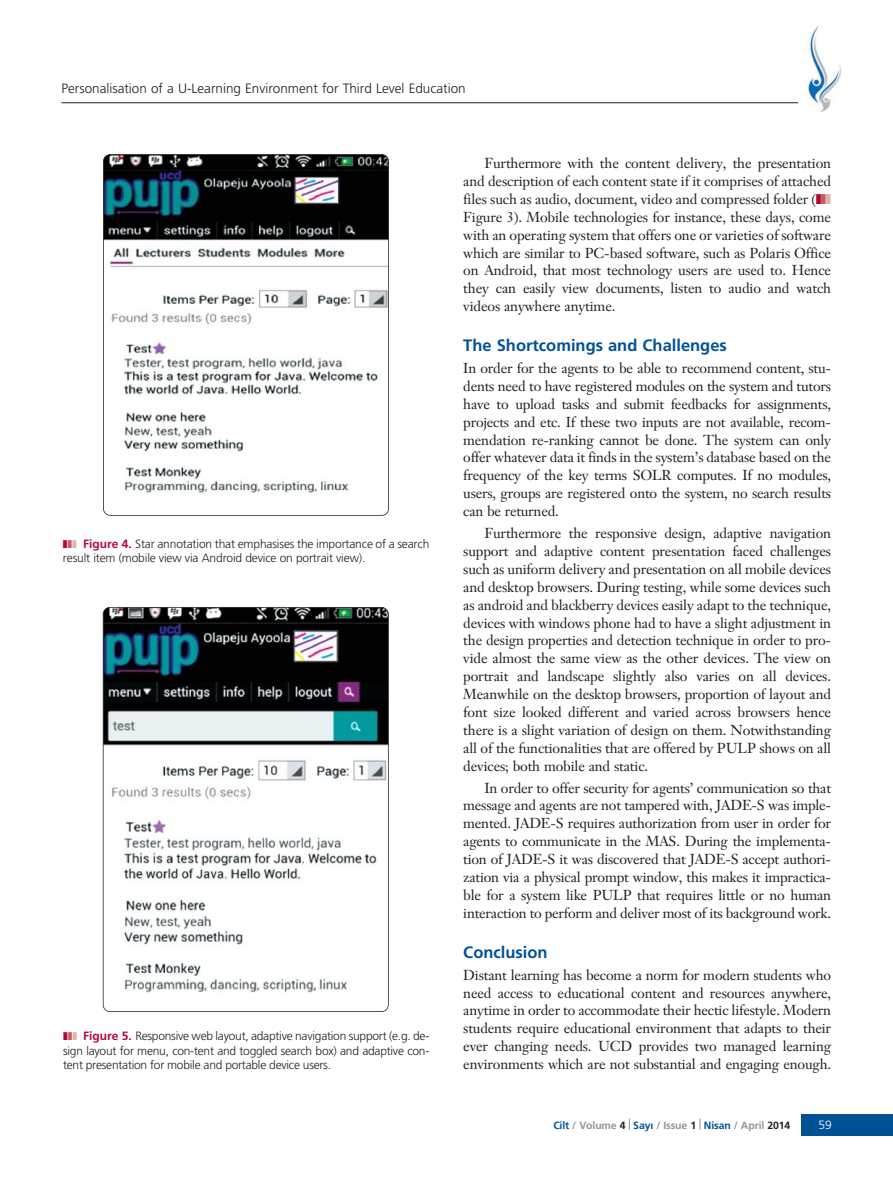
<style>
.page{position:relative;width:893px;height:1191px;background:#fff}
.page>*{position:absolute;margin:0;border:0;box-sizing:border-box;transform-origin:0 0}
.t1{font:700 16.5px "Frutiger";color:#005295}
.t2{font:14.25px/17.9px "Janson Text";letter-spacing:-.015em;color:#231f20;text-align:justify}
.t3{font:300 13.5px "Frutiger";color:#231f20}
.t4{font:300 12px/14.4px "Frutiger";letter-spacing:-.01em;color:#231f20}
.t5{font:300 12px "Frutiger";color:#fff}
.t6{font:700 10.5px "Frutiger";letter-spacing:-.01em;color:#939598}
.s1{color:#b30738}
.s2{color:#c75c60}
.s3{color:#e5b0ab}
.s4{font-weight:700;color:#b30738}
.s5{color:#005295}
.s6{color:#231f20}
</style>
<div class="page">
<div style="left:801px;top:1114px;width:92px;height:21px;background:#005295"></div>
<hr style="left:61px;top:102px;width:737px;height:1px;background:#231f20">
<img style="left:806px;top:26px;width:35px;height:87px">
<svg style="left:806px;top:61px;width:6px;height:5px"></svg>
<div style="left:799px;top:94px;width:10px;height:9px;background:#fff"></div>
<img style="left:103px;top:154px;width:286px;height:361px;border-radius:7px">
<div style="left:103px;top:154px;width:286px;height:362px;border:2px solid #231f20;border-radius:7px"></div>
<img style="left:103px;top:607px;width:285px;height:404px;border-radius:7px">
<div style="left:103px;top:607px;width:286px;height:405px;border:2px solid #231f20;border-radius:7px"></div>
<p class="t3" style="left:61px;top:83px;width:406px">Personalisation of a U-Learning Environment for Third Level Education</p>
<p class="t4" style="left:63px;top:537px;width:368px"><span class="s1">❚</span><span class="s2">❚</span><span class="s3">❚</span> <span class="s4">Figure 4.</span> Star annotation that emphasises the importance of a search result item (mobile view via Android device on portrait view).</p>
<p class="t4" style="left:63px;top:1030px;width:368px;text-align:justify"><span class="s1">❚</span><span class="s2">❚</span><span class="s3">❚</span> <span class="s4">Figure 5.</span> Responsive web layout, adaptive navigation support (e.g. de&shy;sign layout for menu, con-tent and toggled search box) and adaptive con&shy;tent presentation for mobile and portable device users.</p>
<p class="t2" style="left:463px;top:156px;width:369px;text-indent:21px">Furthermore with the content delivery, the presentation and description of each content state if it comprises of attached files such as audio, document, video and compressed folder (<span class="s1">❚</span><span class="s2">❚</span><span class="s3">❚ </span>Figure 3). Mobile technologies for instance, these days, come with an operating system that offers one or varieties of software which are similar to PC-based software, such as Polaris Office on Android, that most technology users are used to. Hence they can easily view documents, listen to audio and watch videos anywhere anytime.</p>
<p class="t1" style="left:463px;top:338px;width:265px">The Shortcomings and Challenges</p>
<p class="t2" style="left:463px;top:361px;width:369px">In order for the agents to be able to recommend content, stu&shy;dents need to have registered modules on the system and tutors have to upload tasks and submit feedbacks for assignments, projects and etc. If these two inputs are not available, recom&shy;mendation re-ranking cannot be done. The system can only offer whatever data it finds in the system’s database based on the frequency of the key terms SOLR computes. If no modules, users, groups are registered onto the system, no search results can be returned.</p>
<p class="t2" style="left:463px;top:526px;width:369px;text-indent:21px">Furthermore the responsive design, adaptive navigation support and adaptive content presentation faced challenges such as uniform delivery and presentation on all mobile devices and desktop browsers. During testing, while some devices such as android and blackberry devices easily adapt to the technique, devices with windows phone had to have a slight adjustment in the design properties and detection technique in order to pro&shy;vide almost the same view as the other devices. The view on portrait and landscape slightly also varies on all devices.<br>Meanwhile on the desktop browsers, proportion of layout and font size looked different and varied across browsers hence there is a slight variation of design on them. Notwithstanding all of the functionalities that are offered by PULP shows on all devices; both mobile and static.</p>
<p class="t2" style="left:463px;top:780px;width:369px;text-indent:21px">In order to offer security for agents’ communication so that message and agents are not tampered with, JADE-S was imple&shy;mented. JADE-S requires authorization from user in order for agents to communicate in the MAS. During the implementa&shy;tion of JADE-S it was discovered that JADE-S accept authori&shy;zation via a physical prompt window, this makes it impractica&shy;ble for a system like PULP that requires little or no human interaction to perform and deliver most of its background work.</p>
<p class="t1" style="left:463px;top:945px;width:86px">Conclusion</p>
<p class="t2" style="left:463px;top:967px;width:369px">Distant learning has become a norm for modern students who need access to educational content and resources anywhere, anytime in order to accommodate their hectic lifestyle. Modern students require educational environment that adapts to their ever changing needs. UCD provides two managed learning environments which are not substantial and engaging enough.</p>
<p class="t6" style="left:553px;top:1120px;width:239px"><span class="s5">Cilt</span> / Volume <span class="s6">4</span> <span class="s5">Say›</span> / Issue <span class="s6">1</span> <span class="s5">Nisan</span> / April <span class="s6">2014</span></p>
<p class="t5" style="left:818px;top:1119px;width:15px">59</p>
</div>
